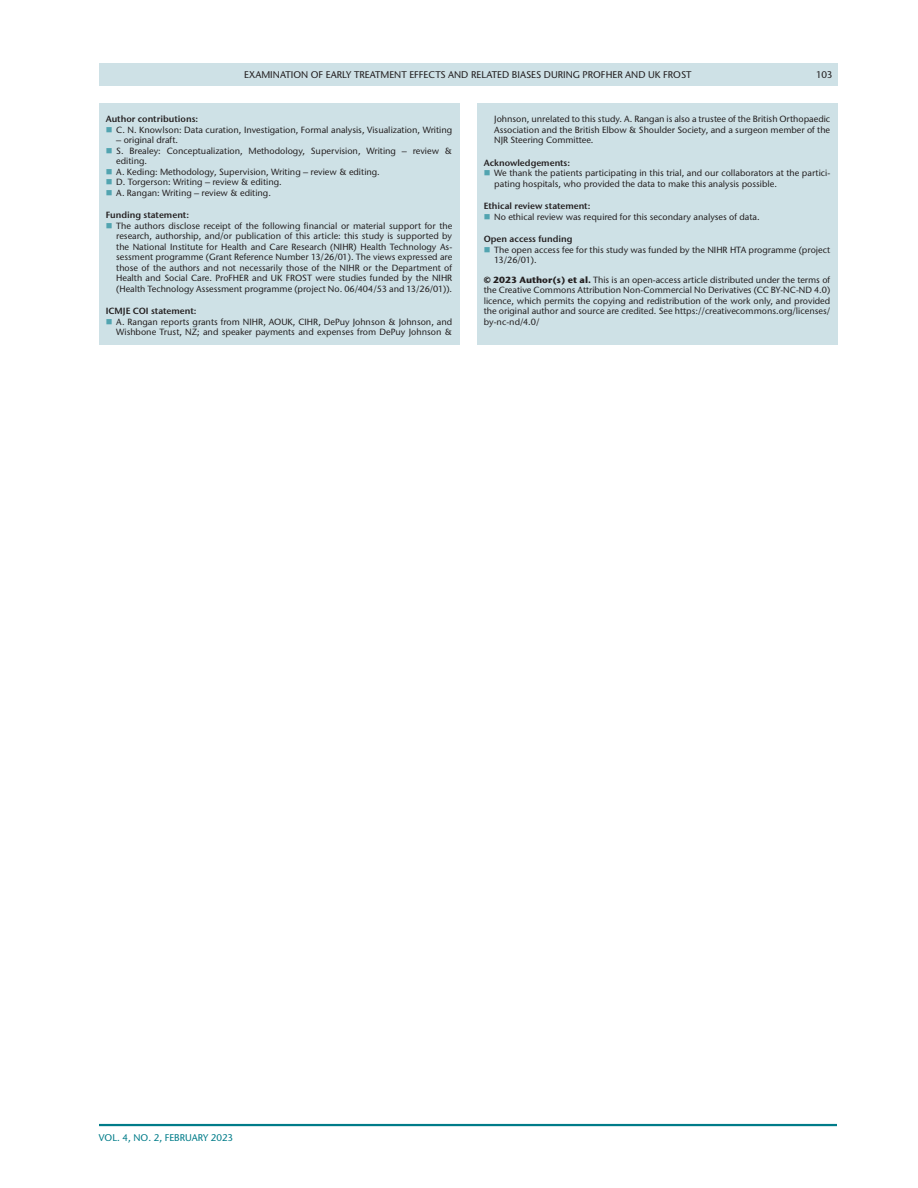
<style>
.page{position:relative;width:918px;height:1188px;background:#fff}
.page>*{position:absolute;margin:0;border:0;box-sizing:border-box;transform-origin:0 0}
.t1{font:500 9.75px "Stone Sans ITC Pro";color:#231f20}
.t2{font:500 9.75px "Stone Sans ITC Pro";color:#007c89}
.t3{font:500 9px/10.5px "Stone Sans ITC Pro";color:#231f20}
.t4{font:600 9px "Stone Sans ITC Pro";color:#231f20}
.s1{font-weight:700}
</style>
<div class="page">
<hr style="left:99px;top:1124px;width:738px;height:2px;background:#007c89">
<div style="left:99px;top:63px;width:738px;height:22px;background:#cee1e6"></div>
<div style="left:477px;top:103px;width:360px;height:242px;background:#cee1e6"></div>
<div style="left:99px;top:103px;width:360px;height:242px;background:#cee1e6"></div>
<p class="t1" style="left:244px;top:70px;width:449px">EXAMINATION OF EARLY TREATMENT EFFECTS AND RELATED BIASES DURING PROFHER AND UK FROST</p>
<p class="t1" style="left:816px;top:70px;width:18px">103</p>
<p class="t4" style="left:106px;top:116px;width:94px">Author contributions:</p>
<p class="t3" style="left:116px;top:125px;width:338px">C. N. Knowlson: Data curation, Investigation, Formal analysis, Visualization, Writing</p>
<p class="t3" style="left:116px;top:136px;width:338px">– original draft.<br>S. Brealey: Conceptualization, Methodology, Supervision, Writing – review &amp; editing.<br>A. Keding: Methodology, Supervision, Writing – review &amp; editing.<br>D. Torgerson: Writing – review &amp; editing.<br>A. Rangan: Writing – review &amp; editing.</p>
<p class="t4" style="left:106px;top:212px;width:85px">Funding statement:</p>
<p class="t3" style="left:116px;top:221px;width:338px;text-align:justify">The authors disclose receipt of the following financial or material support for the research, authorship, and/or publication of this article: this study is supported by the National Institute for Health and Care Research (NIHR) Health Technology As&shy;sessment programme (Grant Reference Number 13/26/01). The views expressed are those of the authors and not necessarily those of the NIHR or the Department of Health and Social Care. ProFHER and UK FROST were studies funded by the NIHR (Health Technology Assessment programme (project No. 06/404/53 and 13/26/01)).</p>
<p class="t4" style="left:106px;top:308px;width:92px">ICMJE COI statement:</p>
<p class="t3" style="left:116px;top:317px;width:338px">A. Rangan reports grants from NIHR, AOUK, CIHR, DePuy Johnson &amp; Johnson, and<br>Wishbone Trust, NZ; and speaker payments and expenses from DePuy Johnson &amp;</p>
<p class="t3" style="left:494px;top:115px;width:338px;text-align:justify">Johnson, unrelated to this study. A. Rangan is also a trustee of the British Orthopaedic Association and the British Elbow &amp; Shoulder Society, and a surgeon member of the NJR Steering Committee.</p>
<p class="t4" style="left:484px;top:159px;width:88px">Acknowledgements:</p>
<p class="t3" style="left:494px;top:169px;width:337px">We thank the patients participating in this trial, and our collaborators at the partici&shy;pating hospitals, who provided the data to make this analysis possible.</p>
<p class="t4" style="left:484px;top:203px;width:108px">Ethical review statement:</p>
<p class="t3" style="left:494px;top:212px;width:267px">No ethical review was required for this secondary analyses of data.</p>
<p class="t4" style="left:484px;top:236px;width:90px">Open access funding</p>
<p class="t3" style="left:494px;top:245px;width:338px">The open access fee for this study was funded by the NIHR HTA programme (project<br>13/26/01).</p>
<p class="t3" style="left:484px;top:275px;width:348px;text-align:justify"><span class="s1">© 2023 Author(s) et al.</span> This is an open- access article distributed under the terms of the Creative Commons Attribution Non- Commercial No Derivatives (CC BY- NC- ND 4.0) licence, which permits the copying and redistribution of the work only, and provided the original author and source are credited. See https://creativecommons.org/licenses/ by-nc-nd/4.0/</p>
<p class="t2" style="left:99px;top:1134px;width:136px">VOL. 4, NO. 2, FEBRUARY 2023</p>
</div>
